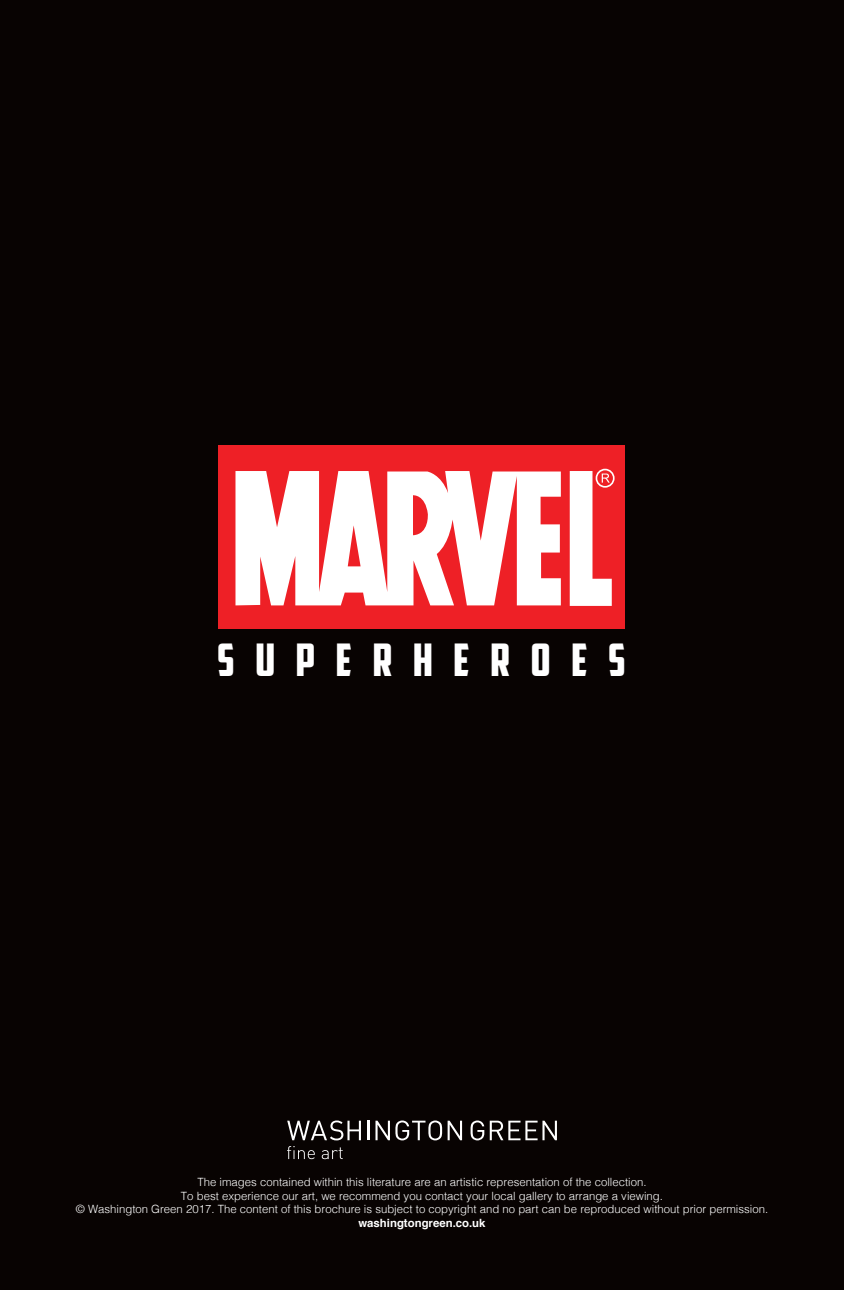
<style>
.page{position:relative;width:844px;height:1290px;background:#fff}
.page>*{position:absolute;margin:0;border:0;box-sizing:border-box;transform-origin:0 0}
.t1{font:45.15px "American Captain";letter-spacing:.46em;color:#fff}
.t2{font:300 11.38px "Helvetica";color:#fff}
.t3{font:700 11.38px "Helvetica";color:#fff}
</style>
<div class="page">
<div style="left:0;top:0;width:843px;height:1290px;background:#080302"></div>
<svg style="left:287px;top:1120px;width:74px;height:20px"></svg>
<hr style="left:367px;top:1120px;width:2px;height:20px;background:#fff">
<svg style="left:375px;top:1120px;width:87px;height:20px"></svg>
<svg style="left:470px;top:1120px;width:87px;height:20px"></svg>
<svg style="left:287px;top:1146px;width:28px;height:13px"></svg>
<svg style="left:322px;top:1147px;width:20px;height:12px"></svg>
<div style="left:219px;top:445px;width:406px;height:184px;background:#ee2026"></div>
<div style="left:595px;top:469px;width:19px;height:19px;border:2px solid #fff;border-radius:50%"></div>
<svg style="left:569px;top:471px;width:42px;height:135px"></svg>
<svg style="left:235px;top:471px;width:325px;height:134px"></svg>
<p class="t1" style="left:217px;top:632px;width:410px">SUPERHEROES</p>
<p class="t2" style="left:197px;top:1172px;width:450px">The images contained within this literature are an artistic representation of the collection.</p>
<p class="t2" style="left:181px;top:1186px;width:483px">To best experience our art, we recommend you contact your local gallery to arrange a viewing.</p>
<p class="t2" style="left:76px;top:1199px;width:693px">© Washington Green 2017. The content of this brochure is subject to copyright and no part can be reproduced without prior permission.</p>
<p class="t3" style="left:358px;top:1214px;width:129px">washingtongreen.co.uk</p>
</div>
